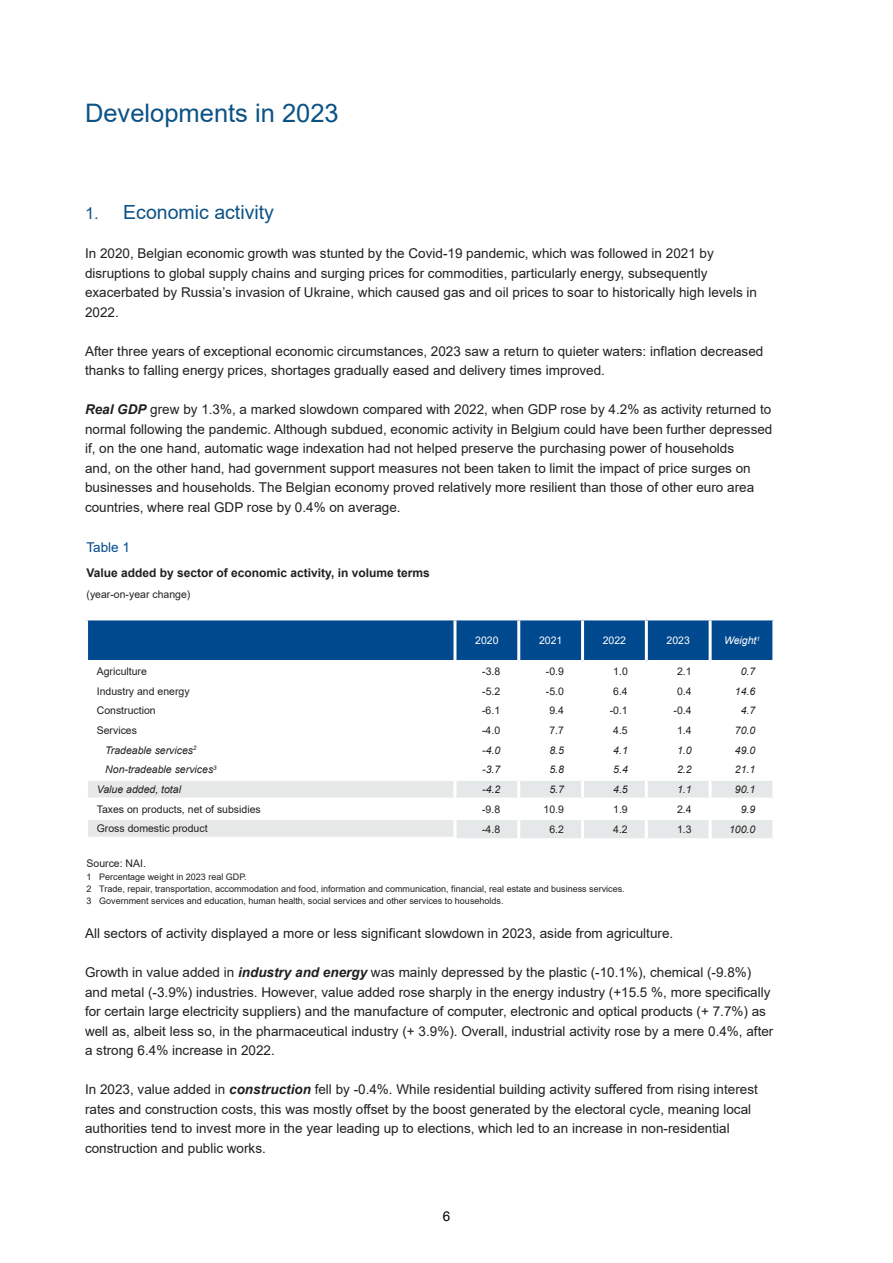
<style>
.page{position:relative;width:893px;height:1263px;background:#fff}
.page>*{position:absolute;margin:0;border:0;box-sizing:border-box;transform-origin:0 0}
.t1{font:25.5px "Arial";color:#0c5285}
.t2{font:19.5px "Arial";color:#0c5285}
.t3{font:13.5px/19.5px "Arial";color:#231f20}
.t4{font:13.5px "Arial";color:#01498e}
.t5{font:13.5px "Arial";color:#000}
.t6{font:700 12px "Arial";color:#231f20}
.t7{font:10.5px "Arial";color:#231f20}
.t8{font:italic 10.5px "Arial";color:#231f20}
.t9{font:10.5px "Arial";color:#fff}
.t10{font:italic 10.5px "Arial";color:#fff}
.t11{font:9px/12px "Arial";color:#231f20}
.s1{font-size:16.5px}
.s2{font-weight:700;font-style:italic}
</style>
<div class="page">
<div style="left:88px;top:620px;width:684px;height:40px;background:#01498e"></div>
<svg style="left:88px;top:781px;width:684px;height:57px"></svg>
<hr style="left:453px;top:620px;width:3px;height:40px;background:#fff">
<hr style="left:517px;top:620px;width:3px;height:40px;background:#fff">
<hr style="left:581px;top:620px;width:3px;height:40px;background:#fff">
<hr style="left:645px;top:620px;width:3px;height:40px;background:#fff">
<hr style="left:709px;top:620px;width:3px;height:40px;background:#fff">
<hr style="left:517px;top:781px;width:3px;height:16px;background:#fff">
<hr style="left:581px;top:781px;width:3px;height:16px;background:#fff">
<hr style="left:645px;top:781px;width:3px;height:16px;background:#fff">
<hr style="left:709px;top:781px;width:3px;height:16px;background:#fff">
<hr style="left:517px;top:800px;width:3px;height:17px;background:#fff">
<hr style="left:581px;top:800px;width:3px;height:17px;background:#fff">
<hr style="left:645px;top:800px;width:3px;height:17px;background:#fff">
<hr style="left:709px;top:800px;width:3px;height:17px;background:#fff">
<hr style="left:517px;top:820px;width:3px;height:18px;background:#fff">
<hr style="left:581px;top:820px;width:3px;height:18px;background:#fff">
<hr style="left:645px;top:820px;width:3px;height:18px;background:#fff">
<hr style="left:709px;top:820px;width:3px;height:18px;background:#fff">
<hr style="left:85px;top:817px;width:370px;height:3px;background:#fff">
<hr style="left:453px;top:800px;width:3px;height:17px;background:#fff">
<hr style="left:455px;top:817px;width:64px;height:3px;background:#fff">
<hr style="left:519px;top:817px;width:64px;height:3px;background:#fff">
<hr style="left:583px;top:817px;width:63px;height:3px;background:#fff">
<hr style="left:646px;top:817px;width:64px;height:3px;background:#fff">
<hr style="left:710px;top:817px;width:65px;height:3px;background:#fff">
<hr style="left:85px;top:797px;width:370px;height:3px;background:#fff">
<hr style="left:453px;top:781px;width:3px;height:16px;background:#fff">
<hr style="left:455px;top:797px;width:64px;height:3px;background:#fff">
<hr style="left:519px;top:797px;width:64px;height:3px;background:#fff">
<hr style="left:583px;top:797px;width:63px;height:3px;background:#fff">
<hr style="left:646px;top:797px;width:64px;height:3px;background:#fff">
<hr style="left:710px;top:797px;width:65px;height:3px;background:#fff">
<hr style="left:453px;top:820px;width:3px;height:17px;background:#fff">
<hr style="left:85px;top:837px;width:371px;height:3px;background:#fff">
<h1 class="t1" style="left:85px;top:95px;width:255px">Developments in 2023</h1>
<h2 class="t2" style="left:85px;top:199px;width:190px"><span class="s1">1.</span> Economic activity</h2>
<p class="t3" style="left:85px;top:244px;width:674px">In 2020, Belgian economic growth was stunted by the Covid-19 pandemic, which was followed in 2021 by disruptions to global supply chains and surging prices for commodities, particularly energy, subsequently exacerbated by Russia’s invasion of Ukraine, which caused gas and oil prices to soar to historically high levels in 2022.</p>
<p class="t3" style="left:85px;top:341px;width:680px">After three years of exceptional economic circumstances, 2023 saw a return to quieter waters: inflation decreased thanks to falling energy prices, shortages gradually eased and delivery times improved.</p>
<p class="t3" style="left:85px;top:400px;width:689px"><span class="s2">Real GDP</span> grew by 1.3%, a marked slowdown compared with 2022, when GDP rose by 4.2% as activity returned to normal following the pandemic. Although subdued, economic activity in Belgium could have been further depressed if, on the one hand, automatic wage indexation had not helped preserve the purchasing power of households<br>and, on the other hand, had government support measures not been taken to limit the impact of price surges on businesses and households. The Belgian economy proved relatively more resilient than those of other euro area countries, where real GDP rose by 0.4% on average.</p>
<p class="t4" style="left:87px;top:537px;width:45px">Table 1</p>
<p class="t6" style="left:87px;top:565px;width:345px">Value added by sector of economic activity, in volume terms</p>
<p class="t7" style="left:87px;top:587px;width:105px">(year-on-year change)</p>
<p class="t9" style="left:475px;top:633px;width:25px">2020</p>
<p class="t9" style="left:539px;top:633px;width:25px">2021</p>
<p class="t9" style="left:603px;top:633px;width:25px">2022</p>
<p class="t9" style="left:667px;top:633px;width:25px">2023</p>
<p class="t10" style="left:724px;top:633px;width:37px">Weight<sup>1</sup></p>
<p class="t7" style="left:97px;top:664px;width:52px">Agriculture</p>
<p class="t7" style="left:482px;top:664px;width:20px">-3.8</p>
<p class="t7" style="left:546px;top:664px;width:20px">-0.9</p>
<p class="t7" style="left:613px;top:664px;width:16px">1.0</p>
<p class="t7" style="left:677px;top:664px;width:16px">2.1</p>
<p class="t8" style="left:741px;top:665px;width:16px">0.7</p>
<p class="t7" style="left:97px;top:684px;width:94px">Industry and energy</p>
<p class="t7" style="left:482px;top:684px;width:20px">-5.2</p>
<p class="t7" style="left:546px;top:684px;width:20px">-5.0</p>
<p class="t7" style="left:613px;top:684px;width:16px">6.4</p>
<p class="t7" style="left:677px;top:684px;width:16px">0.4</p>
<p class="t8" style="left:735px;top:684px;width:22px">14.6</p>
<p class="t7" style="left:97px;top:703px;width:60px">Construction</p>
<p class="t7" style="left:482px;top:703px;width:20px">-6.1</p>
<p class="t7" style="left:549px;top:703px;width:16px">9.4</p>
<p class="t7" style="left:610px;top:703px;width:20px">-0.1</p>
<p class="t7" style="left:673px;top:703px;width:20px">-0.4</p>
<p class="t8" style="left:741px;top:704px;width:16px">4.7</p>
<p class="t7" style="left:97px;top:723px;width:42px">Services</p>
<p class="t7" style="left:482px;top:723px;width:20px">-4.0</p>
<p class="t7" style="left:549px;top:723px;width:16px">7.7</p>
<p class="t7" style="left:613px;top:723px;width:16px">4.5</p>
<p class="t7" style="left:677px;top:723px;width:16px">1.4</p>
<p class="t8" style="left:735px;top:723px;width:22px">70.0</p>
<p class="t8" style="left:105px;top:743px;width:93px">Tradeable services<sup>2</sup></p>
<p class="t8" style="left:482px;top:743px;width:20px">-4.0</p>
<p class="t8" style="left:549px;top:743px;width:16px">8.5</p>
<p class="t8" style="left:613px;top:743px;width:16px">4.1</p>
<p class="t8" style="left:677px;top:743px;width:16px">1.0</p>
<p class="t8" style="left:735px;top:743px;width:22px">49.0</p>
<p class="t8" style="left:105px;top:763px;width:113px">Non-tradeable services<sup>3</sup></p>
<p class="t8" style="left:482px;top:763px;width:20px">-3.7</p>
<p class="t8" style="left:549px;top:763px;width:16px">5.8</p>
<p class="t8" style="left:613px;top:763px;width:16px">5.4</p>
<p class="t8" style="left:677px;top:763px;width:16px">2.2</p>
<p class="t8" style="left:735px;top:763px;width:22px">21.1</p>
<p class="t8" style="left:97px;top:782px;width:86px">Value added, total</p>
<p class="t8" style="left:482px;top:782px;width:20px">-4.2</p>
<p class="t8" style="left:549px;top:782px;width:16px">5.7</p>
<p class="t8" style="left:613px;top:782px;width:16px">4.5</p>
<p class="t8" style="left:677px;top:782px;width:16px">1.1</p>
<p class="t8" style="left:735px;top:782px;width:22px">90.1</p>
<p class="t7" style="left:97px;top:802px;width:165px">Taxes on products, net of subsidies</p>
<p class="t7" style="left:482px;top:802px;width:20px">-9.8</p>
<p class="t7" style="left:544px;top:802px;width:22px">10.9</p>
<p class="t7" style="left:613px;top:802px;width:16px">1.9</p>
<p class="t7" style="left:677px;top:802px;width:16px">2.4</p>
<p class="t8" style="left:741px;top:802px;width:16px">9.9</p>
<p class="t7" style="left:97px;top:821px;width:112px">Gross domestic product</p>
<p class="t7" style="left:482px;top:822px;width:20px">-4.8</p>
<p class="t7" style="left:549px;top:822px;width:16px">6.2</p>
<p class="t7" style="left:613px;top:822px;width:16px">4.2</p>
<p class="t7" style="left:677px;top:822px;width:16px">1.3</p>
<p class="t8" style="left:729px;top:822px;width:28px">100.0</p>
<p class="t7" style="left:86px;top:856px;width:61px">Source: NAI.</p>
<p class="t11" style="left:87px;top:870px;width:540px">1 Percentage weight in 2023 real GDP.<br>2 Trade, repair, transportation, accommodation and food, information and communication, financial, real estate and business services.<br>3 Government services and education, human health, social services and other services to households.</p>
<p class="t3" style="left:85px;top:924px;width:590px">All sectors of activity displayed a more or less significant slowdown in 2023, aside from agriculture.</p>
<p class="t3" style="left:85px;top:963px;width:690px">Growth in value added in <span class="s2">industry and energy</span> was mainly depressed by the plastic (-10.1%), chemical (-9.8%) and metal (-3.9%) industries. However, value added rose sharply in the energy industry (+15.5 %, more specifically for certain large electricity suppliers) and the manufacture of computer, electronic and optical products (+ 7.7%) as well as, albeit less so, in the pharmaceutical industry (+ 3.9%). Overall, industrial activity rose by a mere 0.4%, after a strong 6.4% increase in 2022.</p>
<p class="t3" style="left:85px;top:1080px;width:674px">In 2023, value added in <span class="s2">construction</span> fell by -0.4%. While residential building activity suffered from rising interest rates and construction costs, this was mostly offset by the boost generated by the electoral cycle, meaning local authorities tend to invest more in the year leading up to elections, which led to an increase in non-residential construction and public works.</p>
<p class="t5" style="left:443px;top:1207px;width:9px">6</p>
</div>
